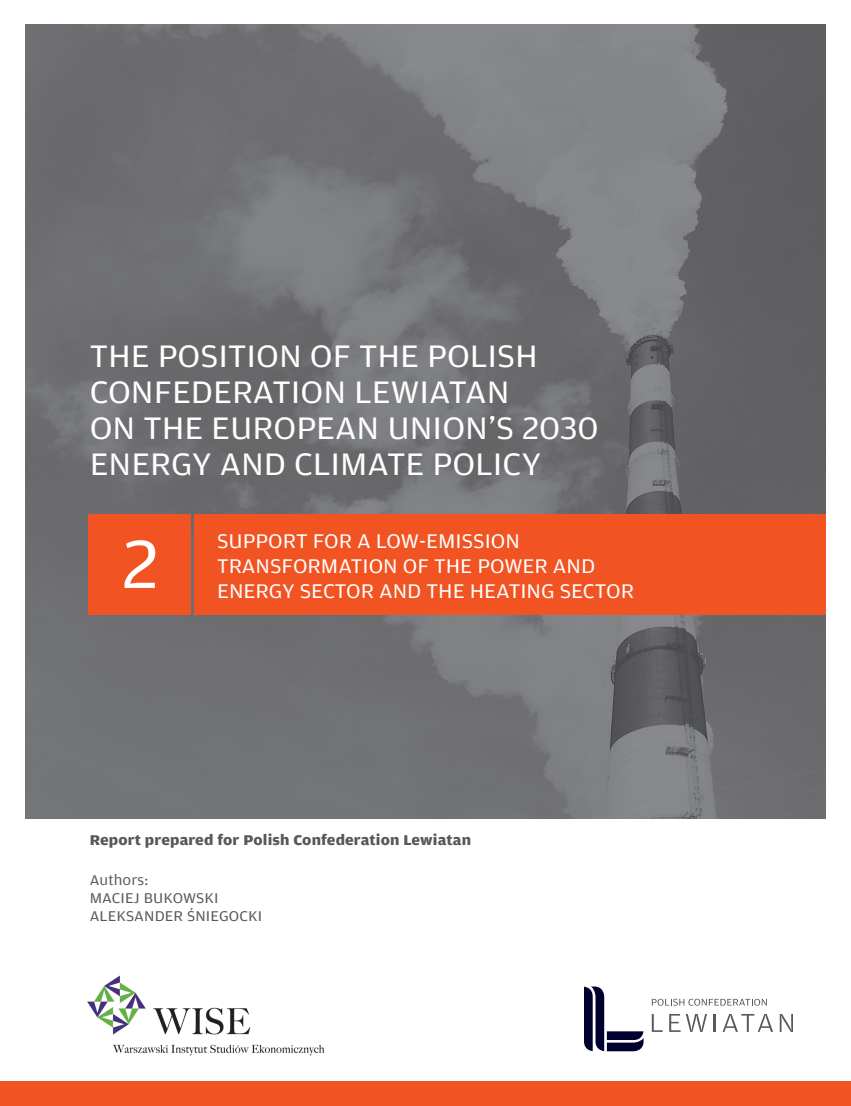
<style>
.page{position:relative;width:851px;height:1106px;background:#fff}
.page>*{position:absolute;margin:0;border:0;box-sizing:border-box;transform-origin:0 0}
.t1{font:72px "Amplitude Wide";color:#fff}
.t2{font:33px/36px "Amplitude Wide";color:#fff}
.t3{font:21px/25.2px "Amplitude Wide";color:#fff}
.t4{font:700 15px "Amplitude Wide";letter-spacing:.01em;color:#57585a}
.t5{font:15px "Amplitude Wide";letter-spacing:.01em;color:#57585a}
</style>
<div class="page">
<img style="left:87px;top:975px;width:238px;height:81px">
<img style="left:26px;top:25px;width:799px;height:794px">
<div style="left:88px;top:514px;width:102px;height:100px;background:#f15322"></div>
<div style="left:194px;top:514px;width:631px;height:100px;background:#f15322"></div>
<div style="left:0;top:1081px;width:850px;height:25px;background:#f15322"></div>
<svg style="left:651px;top:998px;width:115px;height:7px"></svg>
<svg style="left:651px;top:1014px;width:11px;height:17px"></svg>
<svg style="left:669px;top:1014px;width:38px;height:17px"></svg>
<svg style="left:713px;top:1014px;width:2px;height:17px"></svg>
<svg style="left:723px;top:1014px;width:50px;height:17px"></svg>
<svg style="left:779px;top:1014px;width:13px;height:17px"></svg>
<svg style="left:584px;top:986px;width:59px;height:65px"></svg>
<p class="t2" style="left:90px;top:338px;width:510px">THE POSITION OF THE POLISH<br>CONFEDERATION LEWIATAN<br>ON THE EUROPEAN UNION’S 2030<br>ENERGY AND CLIMATE POLICY</p>
<p class="t1" style="left:122px;top:519px;width:39px">2</p>
<p class="t3" style="left:217px;top:528px;width:418px">SUPPORT FOR A LOW-EMISSION<br>TRANSFORMATION OF THE POWER AND<br>ENERGY SECTOR AND THE HEATING SECTOR</p>
<p class="t4" style="left:90px;top:830px;width:383px">Report prepared for Polish Confederation Lewiatan</p>
<p class="t5" style="left:90px;top:870px;width:60px">Authors:</p>
<p class="t5" style="left:90px;top:888px;width:130px">MACIEJ BUKOWSKI</p>
<p class="t5" style="left:90px;top:906px;width:174px">ALEKSANDER ŚNIEGOCKI</p>
</div>
